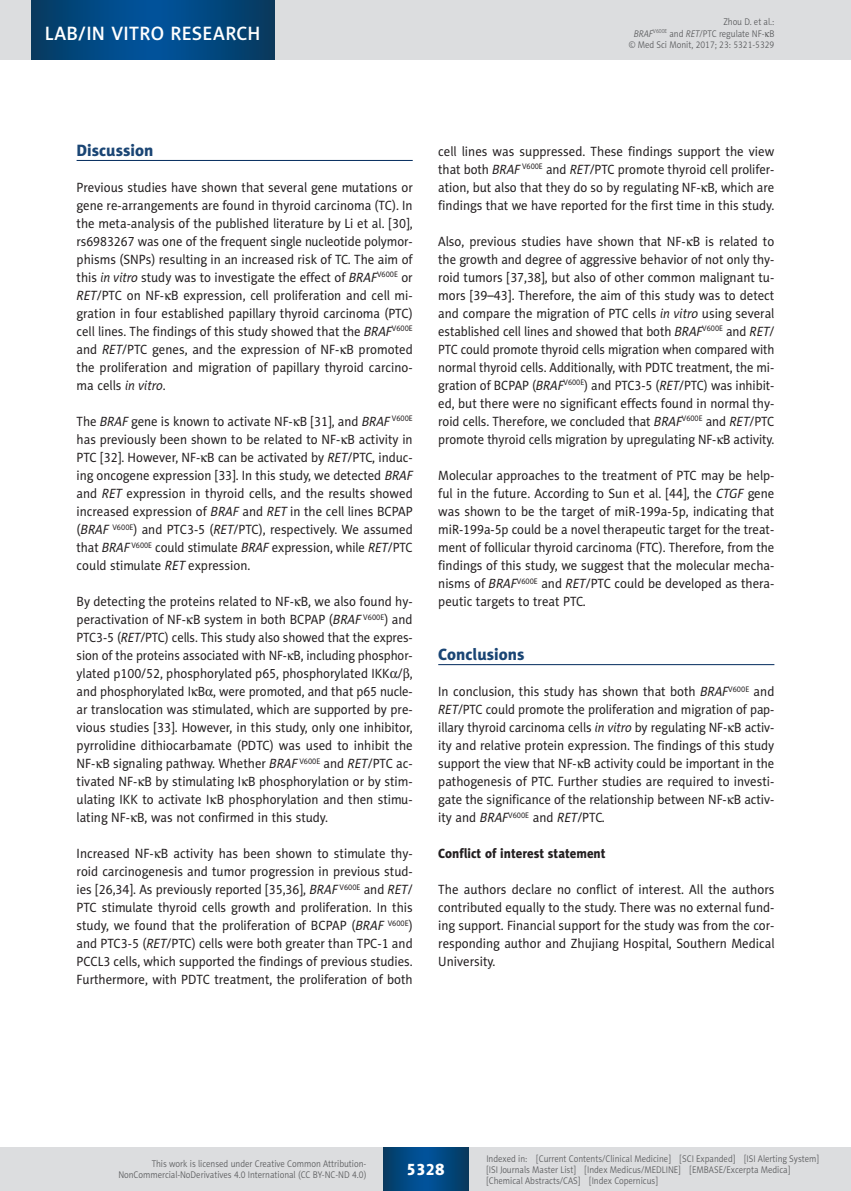
<style>
.page{position:relative;width:851px;height:1191px;background:#fff}
.page>*{position:absolute;margin:0;border:0;box-sizing:border-box;transform-origin:0 0}
.t1{font:19.5px "Naomi Sans EFN Medium";letter-spacing:.015em;color:#fff}
.MSM_Headline_1{font:16.5px "Naomi Sans EFN Heavy";color:#1a4574}
.t2{font:16.5px "Naomi Sans EFN Heavy";color:#fff}
.MSM_Body{font:13.5px/18px "Naomi Sans EFN";color:#231f20;text-align:justify;scale:.95 1}
.MSM_Body-2{font:13.5px/18px "Naomi Sans EFN";color:#231f20;text-align:justify;scale:.96 1}
.MSM_Headline_2{font:13.5px "Naomi Sans EFN Heavy";color:#231f20;scale:.95 1}
.t3{font:9.75px/11.2px "Naomi Sans EFN Light";color:#57585a;text-align:right;scale:.9 1}
.s1{font-style:italic}
.s2{font-family:"Standard Sym L"}
</style>
<div class="page">
<hr style="left:77px;top:160px;width:335px;height:1px;background:#00295c">
<hr style="left:438px;top:664px;width:336px;height:1px;background:#00295c">
<div style="left:0;top:1148px;width:850px;height:43px;background:#dcdddf"></div>
<svg style="left:383px;top:1147px;width:85px;height:43px;background:#02477e"></svg>
<div style="left:0;top:0;width:850px;height:60px;background:#dcdddf"></div>
<hr style="left:850px;top:0;width:1px;height:60px;background:#dcdddf">
<svg style="left:32px;top:0;width:242px;height:60px;background:#02477f"></svg>
<h1 class="t1" style="left:45px;top:22px;width:217px">LAB/IN VITRO RESEARCH</h1>
<p class="t3" style="left:628px;top:16px;width:163px">Zhou D. et al.:<br><span class="s1">BRAF</span><sup>V600E</sup> and <span class="s1">RET</span>/PTC regulate NF-<span class="s2">k</span>B © Med Sci Monit, 2017; 23: 5321-5329</p>
<p class="MSM_Headline_1" style="left:77px;top:140px;width:78px">Discussion</p>
<p class="MSM_Body" style="left:77px;top:178px;width:355px">Previous studies have shown that several gene mutations or gene re-arrangements are found in thyroid carcinoma (TC). In the meta-analysis of the published literature by Li et al. [30], rs6983267 was one of the frequent single nucleotide polymor&shy;phisms (SNPs) resulting in an increased risk of TC. The aim of this <span class="s1">in vitro</span> study was to investigate the effect of <span class="s1">BRAF</span><sup>V600E</sup> or <span class="s1">RET</span>/PTC on NF-<span class="s2">k</span>B expression, cell proliferation and cell mi&shy;gration in four established papillary thyroid carcinoma (PTC) cell lines. The findings of this study showed that the <span class="s1">BRAF</span><sup>V600E </sup>and <span class="s1">RET</span>/PTC genes, and the expression of NF-<span class="s2">k</span>B promoted the proliferation and migration of papillary thyroid carcino&shy;ma cells <span class="s1">in vitro</span>.</p>
<p class="MSM_Body" style="left:77px;top:412px;width:355px">The <span class="s1">BRAF</span> gene is known to activate NF-<span class="s2">k</span>B [31], and <span class="s1">BRAF</span> <sup>V600E </sup>has previously been shown to be related to NF-<span class="s2">k</span>B activity in PTC [32]. However, NF-<span class="s2">k</span>B can be activated by <span class="s1">RET</span>/PTC, induc&shy;ing oncogene expression [33]. In this study, we detected <span class="s1">BRAF </span>and <span class="s1">RET</span> expression in thyroid cells, and the results showed increased expression of <span class="s1">BRAF</span> and <span class="s1">RET</span> in the cell lines BCPAP (<span class="s1">BRAF</span> <sup>V600E</sup>) and PTC3-5 (<span class="s1">RET</span>/PTC), respectively. We assumed that <span class="s1">BRAF</span> <sup>V600E</sup> could stimulate <span class="s1">BRAF</span> expression, while <span class="s1">RET</span>/PTC could stimulate <span class="s1">RET</span> expression.</p>
<p class="MSM_Body" style="left:77px;top:592px;width:355px">By detecting the proteins related to NF-<span class="s2">k</span>B, we also found hy&shy;peractivation of NF-<span class="s2">k</span>B system in both BCPAP (<span class="s1">BRAF</span> <sup>V600E</sup>) and PTC3-5 (<span class="s1">RET</span>/PTC) cells. This study also showed that the expres&shy;sion of the proteins associated with NF-<span class="s2">k</span>B, including phosphor&shy;ylated p100/52, phosphorylated p65, phosphorylated IKK<span class="s2">a</span>/<span class="s2">b</span>, and phosphorylated I<span class="s2">k</span>B<span class="s2">a</span>, were promoted, and that p65 nucle&shy;ar translocation was stimulated, which are supported by pre&shy;vious studies [33]. However, in this study, only one inhibitor, pyrrolidine dithiocarbamate (PDTC) was used to inhibit the NF-<span class="s2">k</span>B signaling pathway. Whether <span class="s1">BRAF</span> <sup>V600E</sup> and <span class="s1">RET</span>/PTC ac&shy;tivated NF-<span class="s2">k</span>B by stimulating I<span class="s2">k</span>B phosphorylation or by stim&shy;ulating IKK to activate I<span class="s2">k</span>B phosphorylation and then stimu&shy;lating NF-<span class="s2">k</span>B, was not confirmed in this study.</p>
<p class="MSM_Body" style="left:77px;top:844px;width:355px">Increased NF-<span class="s2">k</span>B activity has been shown to stimulate thy&shy;roid carcinogenesis and tumor progression in previous stud&shy;ies [26,34]. As previously reported [35,36], <span class="s1">BRAF</span> <sup>V600E</sup> and <span class="s1">RET</span>/ PTC stimulate thyroid cells growth and proliferation. In this study, we found that the proliferation of BCPAP (<span class="s1">BRAF</span> <sup>V600E</sup>) and PTC3-5 (<span class="s1">RET</span>/PTC) cells were both greater than TPC-1 and PCCL3 cells, which supported the findings of previous studies.<br>Furthermore, with PDTC treatment, the proliferation of both</p>
<p class="MSM_Body" style="left:438px;top:142px;width:355px">cell lines was suppressed. These findings support the view that both <span class="s1">BRAF</span> <sup>V600E</sup> and <span class="s1">RET</span>/PTC promote thyroid cell prolifer&shy;ation, but also that they do so by regulating NF-<span class="s2">k</span>B, which are findings that we have reported for the first time in this study.</p>
<p class="MSM_Body" style="left:438px;top:232px;width:355px">Also, previous studies have shown that NF-<span class="s2">k</span>B is related to the growth and degree of aggressive behavior of not only thy&shy;roid tumors [37,38], but also of other common malignant tu&shy;mors [39–43]. Therefore, the aim of this study was to detect and compare the migration of PTC cells <span class="s1">in vitro</span> using several established cell lines and showed that both <span class="s1">BRAF</span><sup>V600E</sup> and <span class="s1">RET</span>/ PTC could promote thyroid cells migration when compared with normal thyroid cells. Additionally, with PDTC treatment, the mi&shy;gration of BCPAP (<span class="s1">BRAF</span><sup>V600E</sup>) and PTC3-5 (<span class="s1">RET</span>/PTC) was inhibit&shy;ed, but there were no significant effects found in normal thy&shy;roid cells. Therefore, we concluded that <span class="s1">BRAF</span><sup>V600E</sup> and <span class="s1">RET</span>/PTC promote thyroid cells migration by upregulating NF-<span class="s2">k</span>B activity.</p>
<p class="MSM_Body" style="left:438px;top:466px;width:355px">Molecular approaches to the treatment of PTC may be help&shy;ful in the future. According to Sun et al. [44], the <span class="s1">CTGF</span> gene was shown to be the target of miR-199a-5p, indicating that miR-199a-5p could be a novel therapeutic target for the treat&shy;ment of follicular thyroid carcinoma (FTC). Therefore, from the findings of this study, we suggest that the molecular mecha&shy;nisms of <span class="s1">BRAF</span><sup>V600E</sup> and <span class="s1">RET</span>/PTC could be developed as thera&shy;peutic targets to treat PTC.</p>
<p class="MSM_Headline_1" style="left:438px;top:644px;width:88px">Conclusions</p>
<p class="MSM_Body" style="left:438px;top:682px;width:355px">In conclusion, this study has shown that both <span class="s1">BRAF</span><sup>V600E</sup> and <span class="s1">RET</span>/PTC could promote the proliferation and migration of pap&shy;illary thyroid carcinoma cells <span class="s1">in vitro</span> by regulating NF-<span class="s2">k</span>B activ&shy;ity and relative protein expression. The findings of this study support the view that NF-<span class="s2">k</span>B activity could be important in the pathogenesis of PTC. Further studies are required to investi&shy;gate the significance of the relationship between NF-<span class="s2">k</span>B activ&shy;ity and <span class="s1">BRAF</span><sup>V600E</sup> and <span class="s1">RET</span>/PTC.</p>
<p class="MSM_Headline_2" style="left:438px;top:845px;width:178px">Conflict of interest statement</p>
<p class="MSM_Body-2" style="left:438px;top:880px;width:352px">The authors declare no conflict of interest. All the authors contributed equally to the study. There was no external fund&shy;ing support. Financial support for the study was from the cor&shy;responding author and Zhujiang Hospital, Southern Medical University.</p>
<p class="t3" style="left:118px;top:1158px;width:277px">This work is licensed under Creative Common Attribution-<br>NonCommercial-NoDerivatives 4.0 International (CC BY-NC-ND 4.0)</p>
<p class="t2" style="left:406px;top:1159px;width:40px">5328</p>
<p class="t3" style="left:486px;top:1152px;width:371px;text-align:left">Indexed in: [Current Contents/Clinical Medicine] [SCI Expanded] [ISI Alerting System] [ISI Journals Master List] [Index Medicus/MEDLINE] [EMBASE/Excerpta Medica] [Chemical Abstracts/CAS] [Index Copernicus]</p>
</div>
